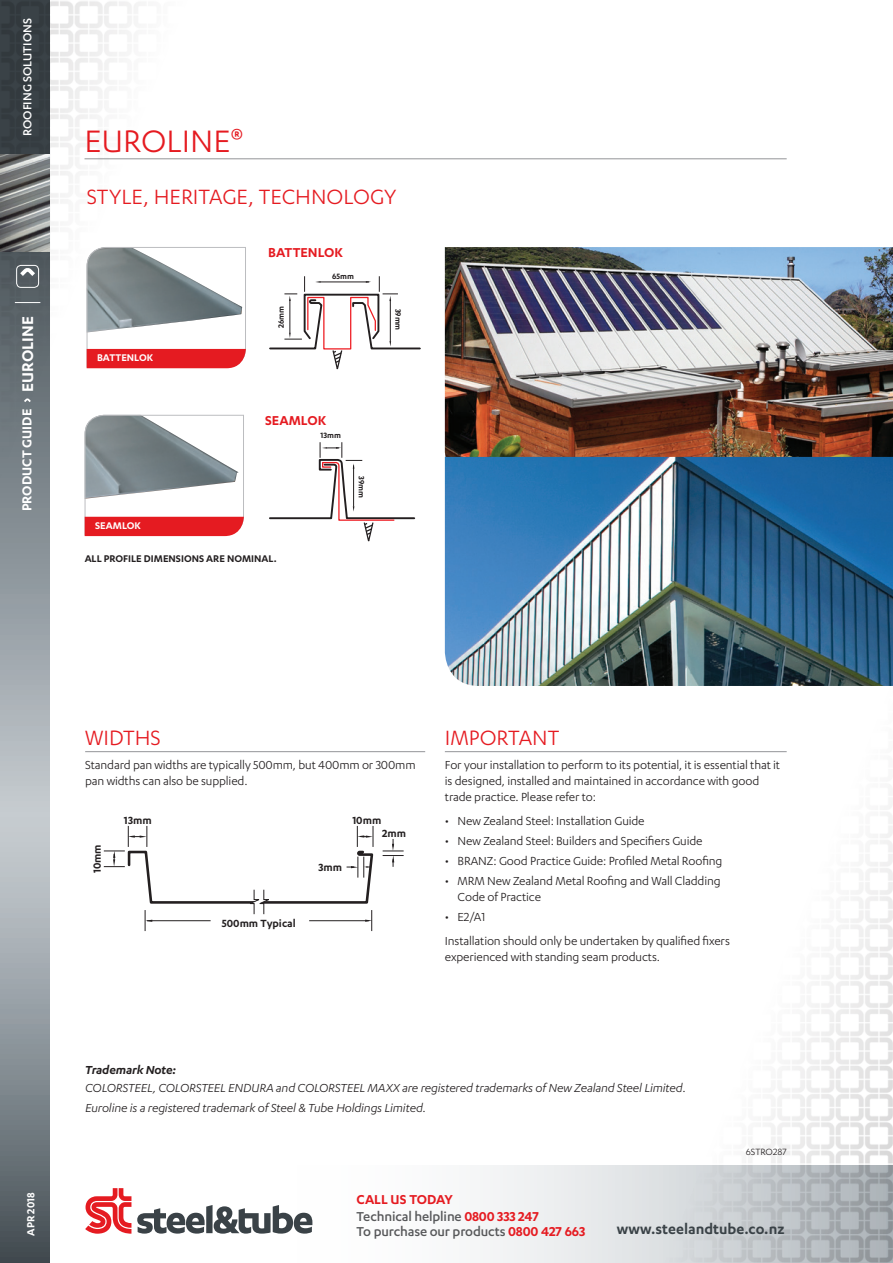
<style>
.page{position:relative;width:893px;height:1263px;background:#fff}
.page>*{position:absolute;margin:0;border:0;box-sizing:border-box;transform-origin:0 0}
.Heading_1{font:36px "Karbon";color:#e51b21}
.Heading_1-2{font:24px "Karbon";color:#e51b21}
.t1{font:600 16.5px "Karbon";color:#3a4247}
.t2{font:500 15px "Karbon";letter-spacing:-.01em;color:#57585a}
.Heading_2{font:600 15px "Karbon";color:#e51b21}
.Bar_Bottom{font:600 15px "Karbon";color:#fff}
.Body{font:13.5px/15.8px "Karbon";letter-spacing:-.01em;color:#231f20}
.Body-2{font:italic 13.5px "Karbon";letter-spacing:-.01em;color:#231f20}
.t3{font:500 13.5px "Karbon";color:#fff}
.Trademark_text{font:italic 600 13.5px "Karbon";letter-spacing:-.01em;color:#231f20}
.t4{font:600 12px "Karbon";color:#231f20}
.Cover_-_Spine_Date{font:600 12px "Karbon";color:#fff}
.t5{font:600 11.25px "Karbon";color:#231f20}
.t6{font:600 11.25px "Karbon";color:#fff}
.t7{font:10.5px "Karbon";color:#231f20}
.t8{font:600 9px "Karbon";color:#231f20}
.s1{font-size:18px}
.s2{font-weight:600;color:#e51b21}
</style>
<div class="page">
<img style="left:50px;top:1px;width:536px;height:866px">
<img style="left:264px;top:374px;width:629px;height:791px">
<svg style="left:0;top:0;width:50px;height:1263px;background:#7f878c"></svg>
<svg style="left:24px;top:398px;width:7px;height:4px"></svg>
<svg style="left:15px;top:302px;width:25px;height:1px"></svg>
<img style="left:0;top:154px;width:50px;height:98px">
<div style="left:16px;top:265px;width:23px;height:23px;border:1px solid #fff;border-radius:4px"></div>
<svg style="left:20px;top:268px;width:15px;height:8px"></svg>
<svg style="left:43px;top:1165px;width:850px;height:98px"></svg>
<hr style="left:445px;top:751px;width:342px;height:1px;background:#939598">
<svg style="left:383px;top:839px;width:21px;height:28px"></svg>
<svg style="left:104px;top:826px;width:271px;height:105px"></svg>
<svg style="left:84px;top:414px;width:160px;height:122px"></svg>
<svg style="left:268px;top:442px;width:148px;height:103px"></svg>
<svg style="left:86px;top:247px;width:160px;height:121px"></svg>
<svg style="left:268px;top:276px;width:154px;height:99px"></svg>
<hr style="left:85px;top:751px;width:340px;height:1px;background:#939598">
<hr style="left:85px;top:158px;width:702px;height:1px;background:#939598">
<img style="left:445px;top:247px;width:448px;height:210px">
<img style="left:445px;top:457px;width:448px;height:229px">
<svg style="left:137px;top:1205px;width:175px;height:29px"></svg>
<svg style="left:85px;top:1188px;width:46px;height:46px"></svg>
<p class="t3" style="left:20px;top:136px;width:120px;rotate:-90deg">ROOFING SOLUTIONS</p>
<p class="Bar_Bottom" style="left:19px;top:511px;width:196px;rotate:-90deg">PRODUCT GUIDE <span class="s1">EUROLINE</span></p>
<p class="Heading_1" style="left:85px;top:121px;width:160px">EUROLINE<sup>®</sup></p>
<p class="Heading_1-2" style="left:87px;top:184px;width:311px">STYLE, HERITAGE, TECHNOLOGY</p>
<p class="Heading_2" style="left:268px;top:244px;width:76px">BATTENLOK</p>
<p class="t6" style="left:97px;top:352px;width:58px">BATTENLOK</p>
<p class="t6" style="left:95px;top:519px;width:47px">SEAMLOK</p>
<p class="t8" style="left:276px;top:328px;width:24px;rotate:-90deg">26mm</p>
<p class="t8" style="left:332px;top:271px;width:23px">65mm</p>
<p class="Heading_2" style="left:265px;top:412px;width:63px">SEAMLOK</p>
<p class="t8" style="left:320px;top:430px;width:22px">13mm</p>
<p class="t8" style="left:367px;top:476px;width:23px;rotate:90deg">39mm</p>
<p class="t5" style="left:85px;top:552px;width:194px">ALL PROFILE DIMENSIONS ARE NOMINAL.</p>
<p class="t8" style="left:403px;top:309px;width:23px;rotate:90deg">39mm</p>
<p class="Cover_-_Spine_Date" style="left:24px;top:1236px;width:45px;rotate:-90deg">APR 2018</p>
<p class="Heading_1-2" style="left:85px;top:724px;width:77px">WIDTHS</p>
<p class="Body" style="left:85px;top:757px;width:332px">Standard pan widths are typically 500mm, but 400mm or 300mm pan widths can also be supplied.</p>
<p class="t8" style="left:286px;top:756px;width:56px">500mm Typical</p>
<p class="t4" style="left:124px;top:813px;width:29px">13mm</p>
<p class="t4" style="left:352px;top:813px;width:30px">10mm</p>
<p class="t4" style="left:91px;top:873px;width:30px;rotate:-90deg">10mm</p>
<p class="t4" style="left:222px;top:916px;width:75px">500mm Typical</p>
<p class="t4" style="left:318px;top:861px;width:25px">3mm</p>
<p class="t4" style="left:382px;top:826px;width:25px">2mm</p>
<p class="Heading_1-2" style="left:445px;top:724px;width:116px">IMPORTANT</p>
<p class="Body" style="left:445px;top:757px;width:337px">For your installation to perform to its potential, it is essential that it is designed, installed and maintained in accordance with good trade practice. Please refer to:</p>
<p class="Body" style="left:445px;top:812px;width:201px">• New Zealand Steel: Installation Guide</p>
<p class="Body" style="left:445px;top:832px;width:259px">• New Zealand Steel: Builders and Specifiers Guide</p>
<p class="Body" style="left:445px;top:852px;width:279px">• BRANZ: Good Practice Guide: Profiled Metal Roofing</p>
<p class="Body" style="left:458px;top:872px;width:264px;text-indent:-13px">• MRM New Zealand Metal Roofing and Wall Cladding<br>Code of Practice</p>
<p class="Body" style="left:445px;top:908px;width:42px">• E2/A1</p>
<p class="Body" style="left:445px;top:933px;width:287px">Installation should only be undertaken by qualified fixers experienced with standing seam products.</p>
<p class="Trademark_text" style="left:85px;top:1062px;width:93px">Trademark Note:</p>
<p class="Body-2" style="left:85px;top:1080px;width:602px">COLORSTEEL, COLORSTEEL ENDURA and COLORSTEEL MAXX are registered trademarks of New Zealand Steel Limited.</p>
<p class="Body-2" style="left:85px;top:1101px;width:342px">Euroline is a registered trademark of Steel &amp; Tube Holdings Limited.</p>
<p class="t7" style="left:746px;top:1146px;width:42px">6STRO287</p>
<p class="Heading_2" style="left:357px;top:1191px;width:98px">CALL US TODAY</p>
<p class="t2" style="left:357px;top:1208px;width:184px">Technical helpline <span class="s2">0800 333 247</span></p>
<p class="t2" style="left:357px;top:1223px;width:230px">To purchase our products <span class="s2">0800 427 663</span></p>
<p class="t1" style="left:617px;top:1219px;width:169px">www.steelandtube.co.nz</p>
</div>
